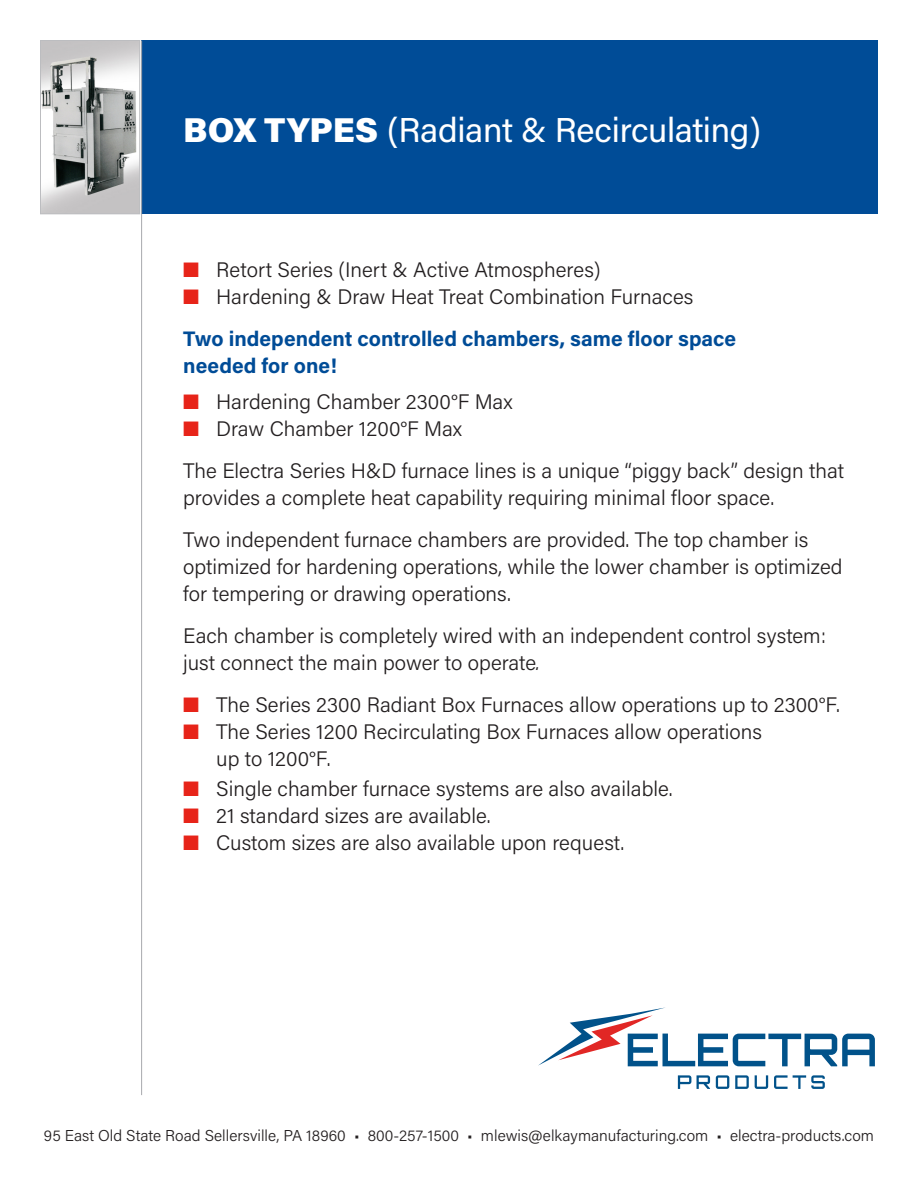
<style>
.page{position:relative;width:918px;height:1188px;background:#fff}
.page>*{position:absolute;margin:0;border:0;box-sizing:border-box;transform-origin:0 0}
.t1{font:34.5px "Acumin Variable Concept";letter-spacing:.01em;color:#fff}
.t2{font:21px/27px "Acumin Variable Concept";letter-spacing:.01em;color:#231f20}
.t3{font:21px/42px "Acumin Variable Concept";letter-spacing:.045em;color:#004c97}
.t4{font:15.75px "Acumin Variable Concept";letter-spacing:.01em;color:#231f20}
.s1{color:#e72419}
.s2{color:#231f20}
</style>
<div class="page">
<div style="left:141px;top:40px;width:737px;height:174px;background:#004c97"></div>
<img style="left:42px;top:42px;width:96px;height:170px">
<div style="left:40px;top:40px;width:100px;height:174px;border:1px solid #bcbdc0"></div>
<svg style="left:678px;top:1075px;width:13px;height:14px"></svg>
<svg style="left:697px;top:1075px;width:13px;height:14px"></svg>
<svg style="left:716px;top:1075px;width:13px;height:14px"></svg>
<svg style="left:735px;top:1075px;width:14px;height:14px"></svg>
<svg style="left:755px;top:1075px;width:13px;height:14px"></svg>
<svg style="left:774px;top:1075px;width:51px;height:14px"></svg>
<svg style="left:538px;top:1007px;width:337px;height:59px"></svg>
<hr style="left:141px;top:40px;width:1px;height:1055px;background:#a8a9ad">
<h1 class="t1" style="left:183px;top:107px;width:578px">BOX T YPES (Radiant &amp; Recirculating)</h1>
<p class="t2" style="left:183px;top:256px;width:419px"><span class="s1">■</span> Retort Series (Inert &amp; Active Atmospheres)</p>
<p class="t3" style="left:183px;top:275px;width:553px"><span class="s1">■</span> <span class="s2">Hardening &amp; Draw Heat Treat Combination Furnaces<br></span>Two independent controlled chambers, same floor space</p>
<p class="t3" style="left:183px;top:344px;width:154px">needed for one!</p>
<p class="t2" style="left:183px;top:388px;width:331px"><span class="s1">■</span> Hardening Chamber 2300°F Max</p>
<p class="t2" style="left:183px;top:407px;width:662px;line-height:42px"><span class="s1">■</span> Draw Chamber 1200°F Max<br>The Electra Series H&amp;D furnace lines is a unique “piggy back” design that</p>
<p class="t2" style="left:183px;top:476px;width:626px;line-height:42px">provides a complete heat capability requiring minimal floor space.<br>Two independent furnace chambers are provided. The top chamber is</p>
<p class="t2" style="left:183px;top:553px;width:661px">optimized for hardening operations, while the lower chamber is optimized for tempering or drawing operations.</p>
<p class="t2" style="left:183px;top:622px;width:644px">Each chamber is completely wired with an independent control system: just connect the main power to operate.</p>
<p class="t2" style="left:183px;top:691px;width:658px"><span class="s1">■</span> The Series 2300 Radiant Box Furnaces allow operations up to 2300°F.</p>
<p class="t2" style="left:216px;top:718px;width:547px;text-indent:-33px"><span class="s1">■</span> The Series 1200 Recirculating Box Furnaces allow operations up to 1200°F.</p>
<p class="t2" style="left:183px;top:775px;width:491px"><span class="s1">■</span> Single chamber furnace systems are also available.</p>
<p class="t2" style="left:183px;top:802px;width:309px"><span class="s1">■</span> 21 standard sizes are available.</p>
<p class="t2" style="left:183px;top:829px;width:442px"><span class="s1">■</span> Custom sizes are also available upon request.</p>
<p class="t4" style="left:44px;top:1125px;width:832px">95 East Old State Road Sellersville, PA 18960 • 800-257-1500 • mlewis@elkaymanufacturing.com • electra-products.com</p>
</div>
